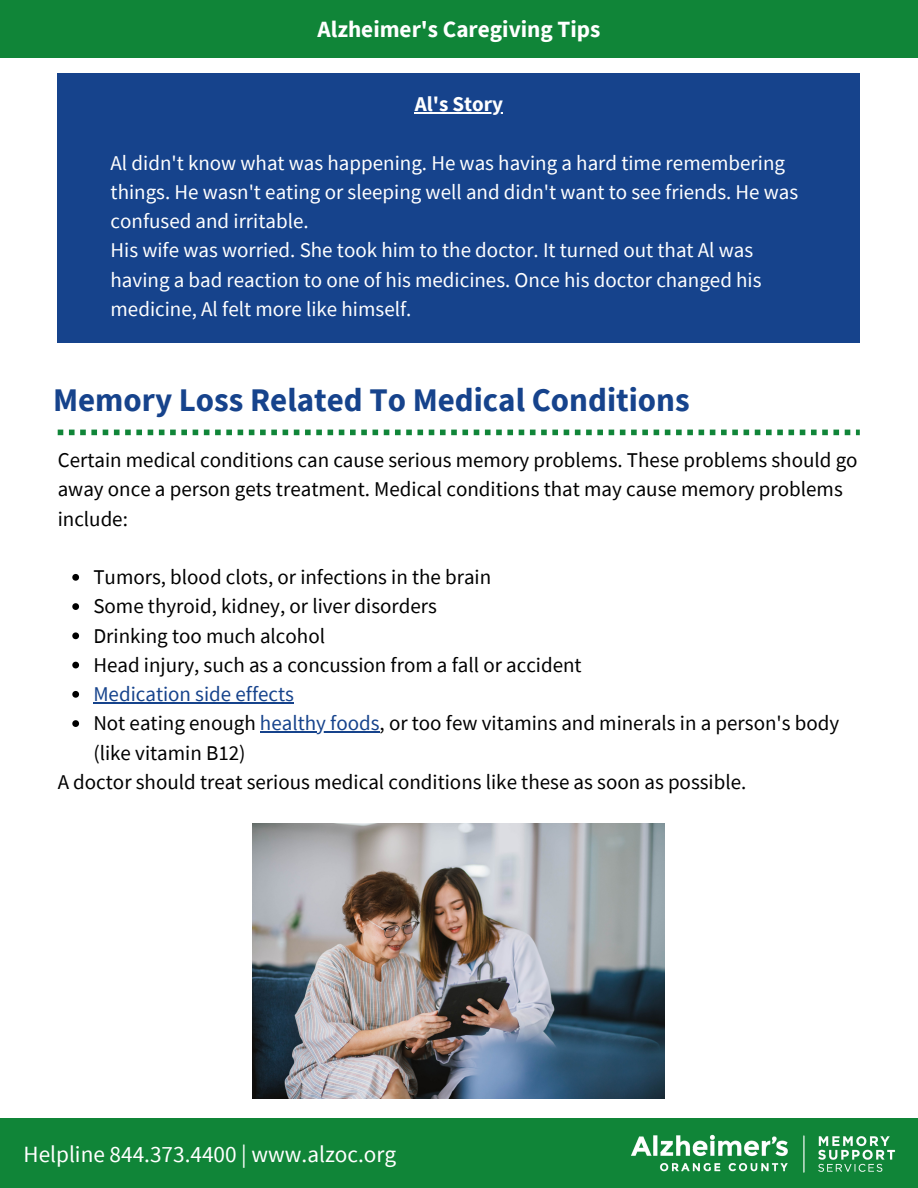
<style>
.page{position:relative;width:918px;height:1188px;background:#fff}
.page>*{position:absolute;margin:0;border:0;box-sizing:border-box;transform-origin:0 0}
.t1{font:700 33px "Source Sans Pro";color:#16438c}
.t2{font:23.25px "Source Sans Pro";color:#fff}
.t3{font:700 23.25px "Source Sans Pro";color:#fff}
.t4{font:21px/29.2px "Source Sans Pro";color:#000}
.t5{font:21px/29.2px "Source Sans Pro";color:#fff}
.t6{font:21px "Source Sans Pro";color:#16438c}
.t7{font:700 21px "Source Sans Pro";color:#fff}
.s1{color:#16438c}
</style>
<div class="page">
<div style="left:0;top:1118px;width:918px;height:70px;background:#108538"></div>
<div style="left:0;top:0;width:918px;height:58px;background:#108538"></div>
<img style="left:631px;top:1134px;width:265px;height:39px">
<svg style="left:58px;top:430px;width:802px;height:5px"></svg>
<div style="left:58px;top:73px;width:802px;height:270px;background:#16438c"></div>
<img style="left:253px;top:824px;width:412px;height:274px">
<svg style="left:72px;top:574px;width:7px;height:7px"></svg>
<svg style="left:72px;top:603px;width:7px;height:7px"></svg>
<svg style="left:72px;top:632px;width:7px;height:7px"></svg>
<svg style="left:72px;top:662px;width:7px;height:6px"></svg>
<svg style="left:72px;top:691px;width:7px;height:7px"></svg>
<hr style="left:93px;top:702px;width:201px;height:1px;background:#16438c">
<svg style="left:72px;top:720px;width:7px;height:7px"></svg>
<hr style="left:260px;top:731px;width:120px;height:2px;background:#16438c">
<hr style="left:415px;top:112px;width:88px;height:1px;background:#fff">
<p class="t3" style="left:317px;top:14px;width:285px">Alzheimer's Caregiving Tips</p>
<p class="t7" style="left:415px;top:90px;width:90px">Al's Story</p>
<p class="t5" style="left:111px;top:147px;width:689px">Al didn't know what was happening. He was having a hard time remembering things. He wasn't eating or sleeping well and didn't want to see friends. He was confused and irritable.</p>
<p class="t5" style="left:111px;top:235px;width:653px">His wife was worried. She took him to the doctor. It turned out that Al was having a bad reaction to one of his medicines. Once his doctor changed his medicine, Al felt more like himself.</p>
<p class="t1" style="left:53px;top:378px;width:638px">Memory Loss Related To Medical Conditions</p>
<p class="t4" style="left:58px;top:445px;width:801px">Certain medical conditions can cause serious memory problems. These problems should go away once a person gets treatment. Medical conditions that may cause memory problems include:</p>
<p class="t4" style="left:93px;top:562px;width:399px">Tumors, blood clots, or infections in the brain</p>
<p class="t4" style="left:93px;top:591px;width:345px">Some thyroid, kidney, or liver disorders</p>
<p class="t4" style="left:93px;top:620px;width:233px">Drinking too much alcohol</p>
<p class="t4" style="left:93px;top:650px;width:490px">Head injury, such as a concussion from a fall or accident</p>
<p class="t6" style="left:93px;top:680px;width:202px">Medication side effects</p>
<p class="t4" style="left:93px;top:708px;width:747px">Not eating enough <span class="s1">healthy foods</span>, or too few vitamins and minerals in a person's body (like vitamin B12)</p>
<p class="t4" style="left:58px;top:767px;width:690px">A doctor should treat serious medical conditions like these as soon as possible.</p>
<p class="t2" style="left:24px;top:1139px;width:374px">Helpline 844.373.4400 | www.alzoc.org</p>
</div>
